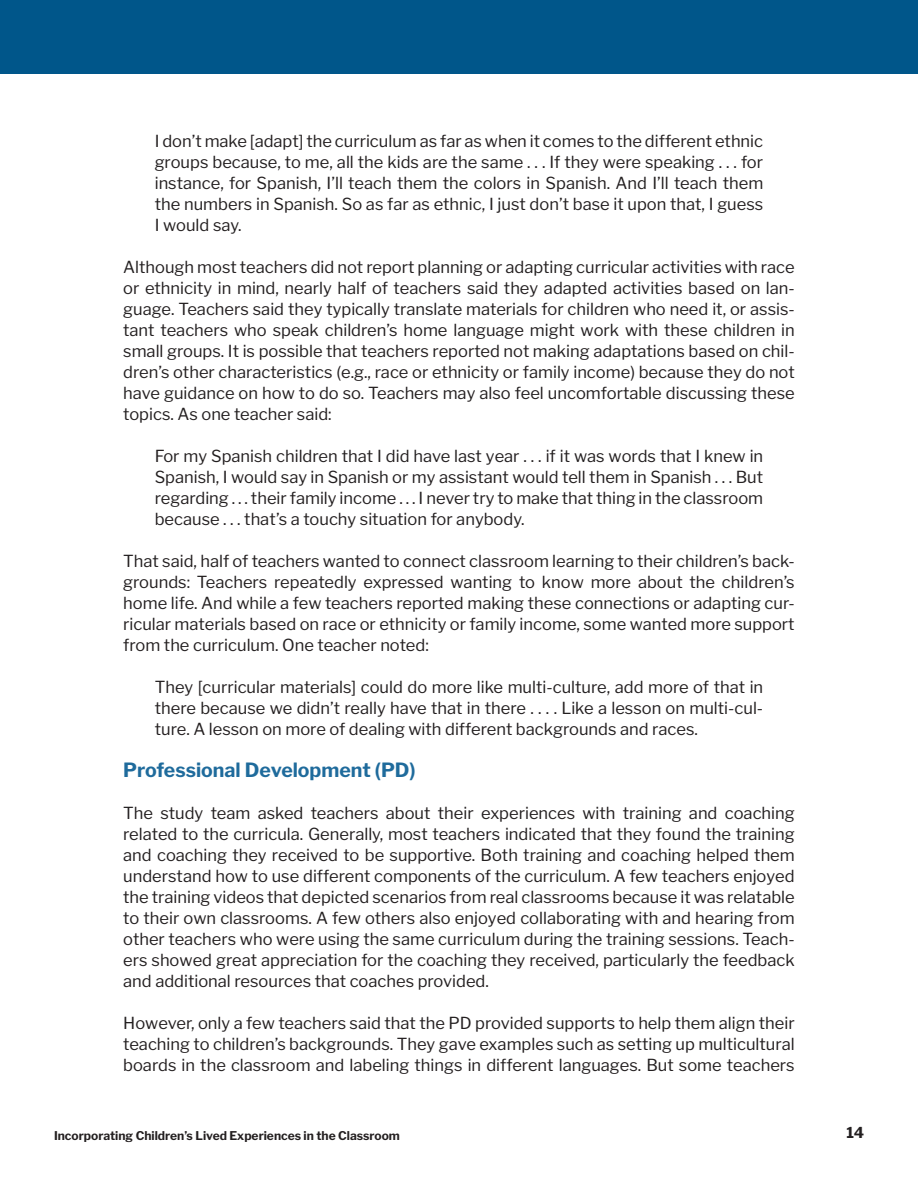
<style>
.page{position:relative;width:918px;height:1188px;background:#fff}
.page>*{position:absolute;margin:0;border:0;box-sizing:border-box;transform-origin:0 0}
.Subhead_B{font:700 19.5px "Libre Franklin";color:#1f6b9c}
.Body_Text{font:16.5px/21px "Libre Franklin";color:#231f20;text-align:justify}
.Quotes_in_brief{font:16.5px/21px "Libre Franklin";color:#231f20;text-align:justify}
.t1{font:700 15px "Libre Franklin";color:#231f20}
.t2{font:700 12px "Libre Franklin";color:#231f20}
</style>
<div class="page">
<div style="left:0;top:0;width:918px;height:74px;background:#00568a"></div>
<p class="Quotes_in_brief" style="left:155px;top:131px;width:610px">I don’t make [adapt] the curriculum as far as when it comes to the different ethnic groups because, to me, all the kids are the same . . . If they were speaking . . . for instance, for Spanish, I’ll teach them the colors in Spanish. And I’ll teach them the numbers in Spanish. So as far as ethnic, I just don’t base it upon that, I guess I would say.</p>
<p class="Body_Text" style="left:123px;top:257px;width:673px">Although most teachers did not report planning or adapting curricular activities with race or ethnicity in mind, nearly half of teachers said they adapted activities based on lan&shy;guage. Teachers said they typically translate materials for children who need it, or assis&shy;tant teachers who speak children’s home language might work with these children in small groups. It is possible that teachers reported not making adaptations based on chil&shy;dren’s other characteristics (e.g., race or ethnicity or family income) because they do not have guidance on how to do so. Teachers may also feel uncomfortable discussing these topics. As one teacher said:</p>
<p class="Quotes_in_brief" style="left:155px;top:446px;width:610px">For my Spanish children that I did have last year . . . if it was words that I knew in Spanish, I would say in Spanish or my assistant would tell them in Spanish . . . But regarding . . . their family income . . . I never try to make that thing in the classroom because . . . that’s a touchy situation for anybody.</p>
<p class="Body_Text" style="left:123px;top:551px;width:673px">That said, half of teachers wanted to connect classroom learning to their children’s back&shy;grounds: Teachers repeatedly expressed wanting to know more about the children’s home life. And while a few teachers reported making these connections or adapting cur&shy;ricular materials based on race or ethnicity or family income, some wanted more support from the curriculum. One teacher noted:</p>
<p class="Quotes_in_brief" style="left:155px;top:677px;width:610px">They [curricular materials] could do more like multi-culture, add more of that in there because we didn’t really have that in there . . . . Like a lesson on multi-cul&shy;ture. A lesson on more of dealing with different backgrounds and races.</p>
<p class="Subhead_B" style="left:123px;top:758px;width:294px">Professional Development (PD)</p>
<p class="Body_Text" style="left:123px;top:803px;width:673px">The study team asked teachers about their experiences with training and coaching related to the curricula. Generally, most teachers indicated that they found the training and coaching they received to be supportive. Both training and coaching helped them understand how to use different components of the curriculum. A few teachers enjoyed the training videos that depicted scenarios from real classrooms because it was relatable to their own classrooms. A few others also enjoyed collaborating with and hearing from other teachers who were using the same curriculum during the training sessions. Teach&shy;ers showed great appreciation for the coaching they received, particularly the feedback and additional resources that coaches provided.</p>
<p class="Body_Text" style="left:123px;top:1013px;width:673px">However, only a few teachers said that the PD provided supports to help them align their teaching to children’s backgrounds. They gave examples such as setting up multicultural boards in the classroom and labeling things in different languages. But some teachers</p>
<p class="t2" style="left:54px;top:1128px;width:347px">Incorporating Children’s Lived Experiences in the Classroom</p>
<p class="t1" style="left:846px;top:1124px;width:19px">14</p>
</div>
